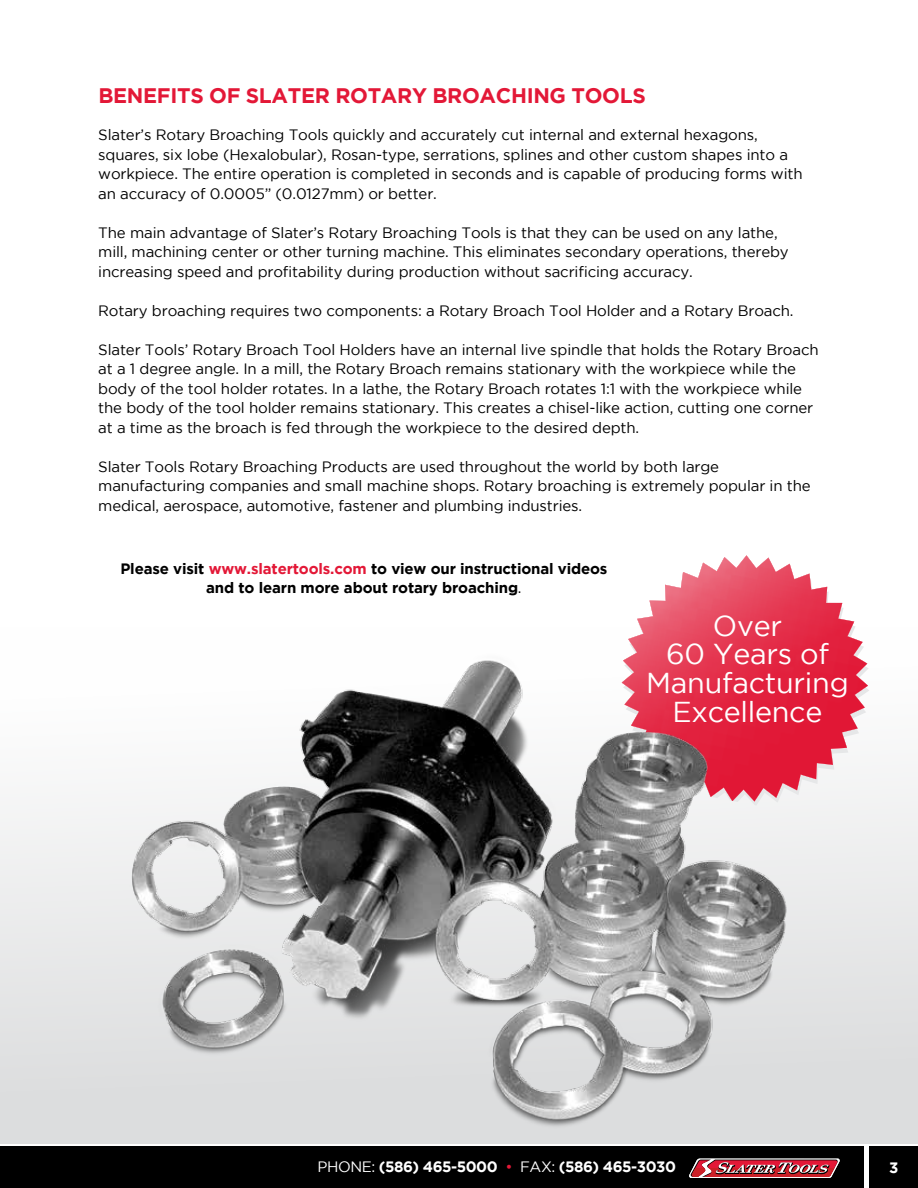
<style>
.page{position:relative;width:918px;height:1188px;background:#fff}
.page>*{position:absolute;margin:0;border:0;box-sizing:border-box;transform-origin:0 0}
.t1{font:28.8px/28.8px "Gotham";letter-spacing:-.01em;color:#fff;text-align:center}
.t2{font:700 21px "Gotham";letter-spacing:-.015em;color:#e31837}
.t3{font:15px/19.5px "Gotham";letter-spacing:-.01em;color:#000}
.t4{font:700 15px/19.5px "Gotham";letter-spacing:-.01em;color:#000;text-align:center}
.t5{font:700 15px "Gotham";letter-spacing:-.03em;color:#fff}
.s1{color:#e31837}
.s2{font-weight:400}
.s3{font-weight:400;color:#e31837}
</style>
<div class="page">
<div style="left:0;top:627px;width:918px;height:517px;background:linear-gradient(to bottom,#fff,#d8d9da)"></div>
<img style="left:622px;top:555px;width:246px;height:247px">
<img style="left:129px;top:651px;width:660px;height:484px">
<div style="left:869px;top:1147px;width:49px;height:41px;background:#000"></div>
<div style="left:0;top:1147px;width:864px;height:41px;background:#000"></div>
<svg style="left:689px;top:1159px;width:151px;height:19px;background:#b0515b"></svg>
<h2 class="t2" style="left:98px;top:83px;width:549px">BENEFITS OF SLATER ROTARY BROACHING TOOLS</h2>
<p class="t3" style="left:98px;top:125px;width:706px">Slater’s Rotary Broaching Tools quickly and accurately cut internal and external hexagons, squares, six lobe (Hexalobular), Rosan-type, serrations, splines and other custom shapes into a workpiece. The entire operation is completed in seconds and is capable of producing forms with an accuracy of 0.0005” (0.0127mm) or better.</p>
<p class="t3" style="left:98px;top:223px;width:692px">The main advantage of Slater’s Rotary Broaching Tools is that they can be used on any lathe, mill, machining center or other turning machine. This eliminates secondary operations, thereby increasing speed and profitability during production without sacrificing accuracy.</p>
<p class="t3" style="left:98px;top:301px;width:697px">Rotary broaching requires two components: a Rotary Broach Tool Holder and a Rotary Broach.</p>
<p class="t3" style="left:98px;top:340px;width:722px">Slater Tools’ Rotary Broach Tool Holders have an internal live spindle that holds the Rotary Broach at a 1 degree angle. In a mill, the Rotary Broach remains stationary with the workpiece while the body of the tool holder rotates. In a lathe, the Rotary Broach rotates 1:1 with the workpiece while the body of the tool holder remains stationary. This creates a chisel-like action, cutting one corner at a time as the broach is fed through the workpiece to the desired depth.</p>
<p class="t3" style="left:98px;top:457px;width:714px">Slater Tools Rotary Broaching Products are used throughout the world by both large manufacturing companies and small machine shops. Rotary broaching is extremely popular in the medical, aerospace, automotive, fastener and plumbing industries.</p>
<p class="t4" style="left:120px;top:558px;width:489px">Please visit <span class="s1">www.slatertools.com</span> to view our instructional videos and to learn more about rotary broaching<span class="s2">.</span></p>
<h1 class="t1" style="left:646px;top:610px;width:204px">Over<br>60 Years of<br>Manufacturing<br>Excellence</h1>
<p class="t5" style="left:318px;top:1159px;width:360px"><span class="s2">PHONE:</span> (586) 465-5000 <span class="s3">•</span> <span class="s2">FAX:</span> (586) 465-3030</p>
<p class="t5" style="left:889px;top:1159px;width:11px">3</p>
</div>
